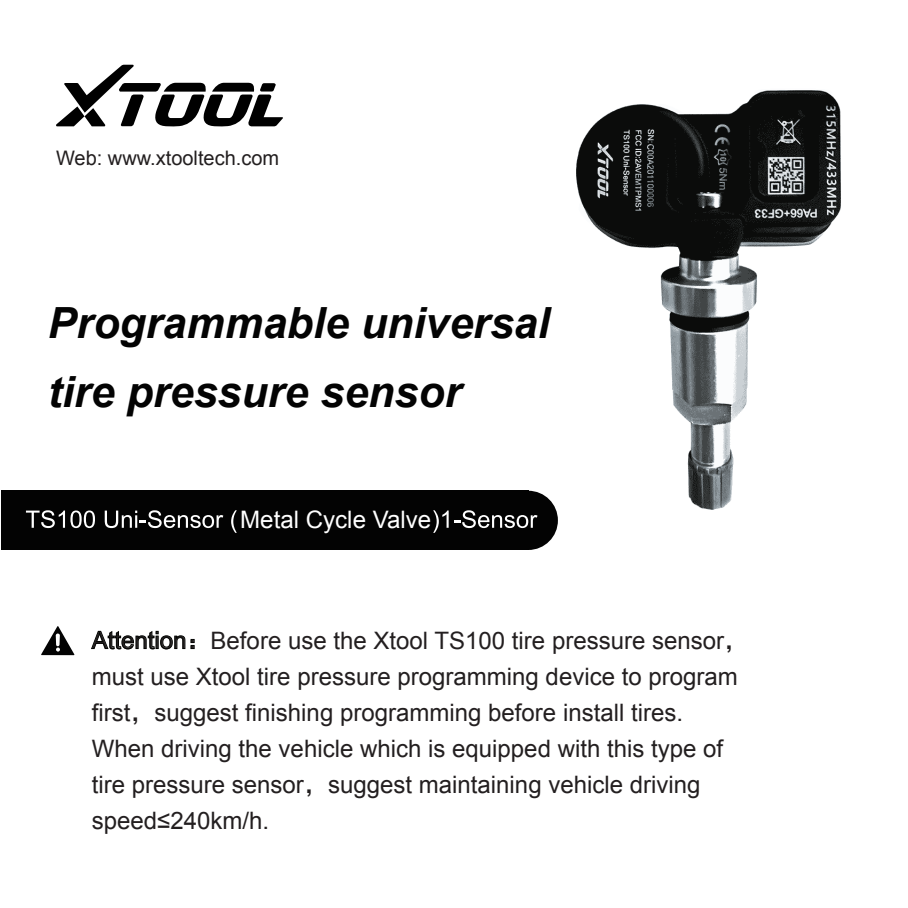
<style>
.page{position:relative;width:908px;height:908px;background:#fff}
.page>*{position:absolute;margin:0;border:0;box-sizing:border-box;transform-origin:0 0}
.t1{font:italic 700 42.8px/68.8px "Arial";color:#030303}
.t2{font:24px/36px "Arial";color:#231f20}
.t3{font:24px "Arial";color:#fff}
.t4{font:20px "Arial";color:#231f20}
.s1{font-family:"Sim Hei"}
</style>
<div class="page">
<img style="left:576px;top:90px;width:265px;height:419px">
<svg style="left:56px;top:65px;width:227px;height:61px"></svg>
<svg style="left:41px;top:626px;width:34px;height:29px"></svg>
<svg style="left:91px;top:630px;width:103px;height:19px"></svg>
<div style="left:1px;top:490px;width:527px;height:59px;background:#030303"></div>
<div style="left:498px;top:490px;width:59px;height:59px;background:#030303;border-radius:50%"></div>
<svg style="left:26px;top:510px;width:69px;height:18px"></svg>
<svg style="left:105px;top:510px;width:118px;height:18px"></svg>
<svg style="left:231px;top:510px;width:6px;height:22px"></svg>
<svg style="left:433px;top:510px;width:104px;height:22px"></svg>
<p class="t4" style="left:56px;top:145px;width:225px">Web: www.xtooltech.com</p>
<h1 class="t1" style="left:48px;top:289px;width:503px">Programmable universal tire pressure sensor</h1>
<p class="t3" style="left:240px;top:503px;width:192px">Metal Cycle Valve</p>
<p class="t2" style="left:92px;top:622px;width:657px">Attention<span class="s1">：</span>Before use the Xtool TS100 tire pressure sensor<span class="s1">，</span>must use Xtool tire pressure programming device to program first<span class="s1">，</span>suggest finishing programming before install tires.<br>When driving the vehicle which is equipped with this type of tire pressure sensor<span class="s1">，</span>suggest maintaining vehicle driving speed≤240km/h.</p>
</div>
